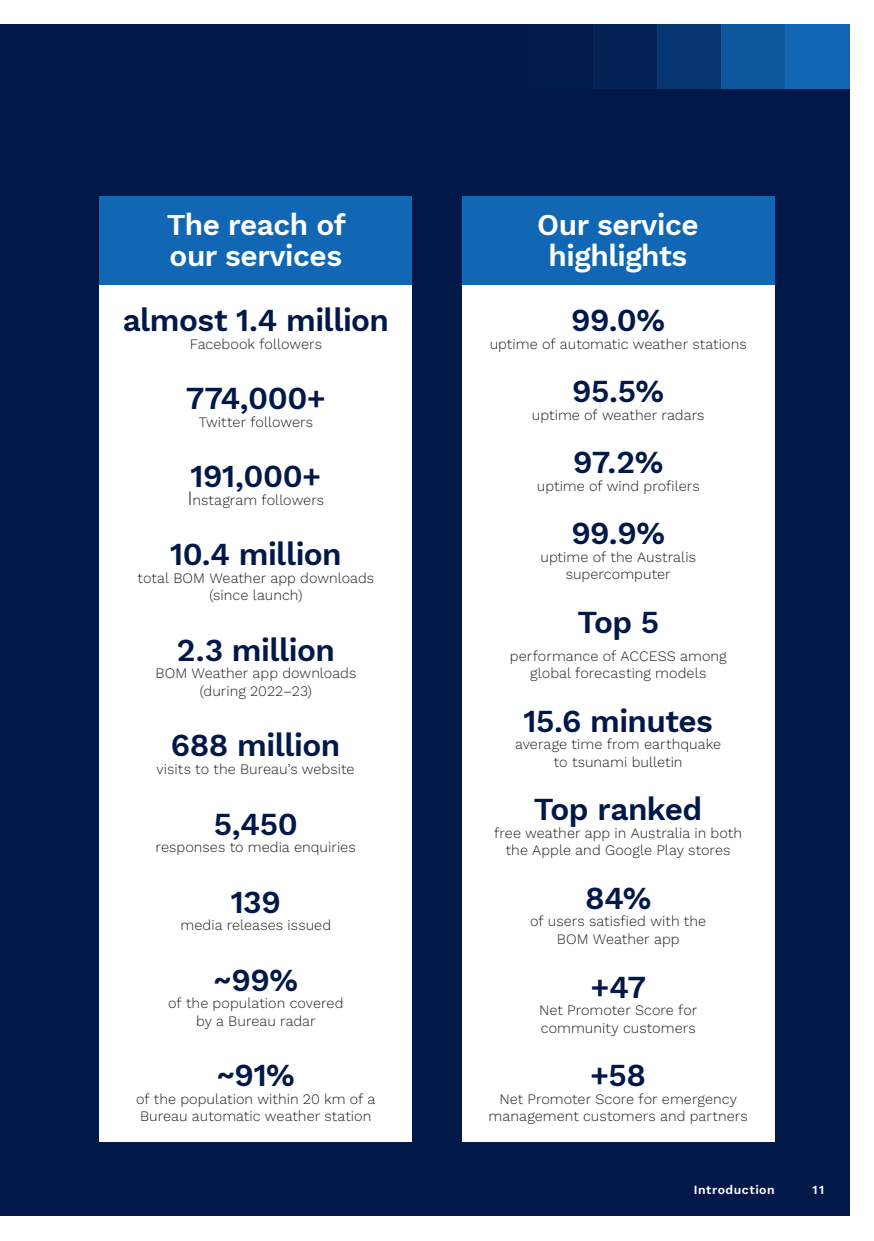
<style>
.page{position:relative;width:874px;height:1241px;background:#fff}
.page>*{position:absolute;margin:0;border:0;box-sizing:border-box;transform-origin:0 0}
.Snapshot_Number{font:600 31.5px "Work Sans";letter-spacing:-.015em;color:#011848}
.Snapshot_H2{font:600 29.75px/31.5px "Work Sans";letter-spacing:-.015em;color:#fff}
.Snapshot_Text{font:300 14.35px/17.5px "Work Sans";letter-spacing:.005em;color:#231f20;text-align:center}
.t1{font:600 12.25px "Work Sans";letter-spacing:.04em;color:#fff}
.s1{font-size:20.47px}
</style>
<div class="page">
<div style="left:0;top:25px;width:849px;height:1190px;background:#011848"></div>
<div style="left:99px;top:239px;width:313px;height:902px;background:#fff"></div>
<div style="left:461px;top:277px;width:313px;height:864px;background:#fff"></div>
<div style="left:461px;top:196px;width:313px;height:88px;background:#1167b3"></div>
<div style="left:99px;top:196px;width:313px;height:88px;background:#1167b3"></div>
<div style="left:785px;top:25px;width:64px;height:64px;background:#1167b3"></div>
<div style="left:721px;top:25px;width:64px;height:64px;background:#0d579d"></div>
<div style="left:657px;top:25px;width:64px;height:64px;background:#073772"></div>
<div style="left:593px;top:25px;width:64px;height:64px;background:#032357"></div>
<div style="left:529px;top:25px;width:64px;height:64px;background:#011b4d"></div>
<h2 class="Snapshot_H2" style="left:167px;top:208px;width:180px">The reach of our services</h2>
<p class="Snapshot_Number" style="left:123px;top:296px;width:268px">almost 1.4 million</p>
<p class="Snapshot_Text" style="left:190px;top:334px;width:134px">Facebook followers</p>
<p class="Snapshot_Number" style="left:186px;top:374px;width:142px">774,000+</p>
<p class="Snapshot_Text" style="left:199px;top:412px;width:116px">Twitter followers</p>
<p class="Snapshot_Number" style="left:190px;top:452px;width:132px">191,000+</p>
<p class="Snapshot_Text" style="left:187px;top:490px;width:138px"><span class="s1">I</span>nstagram followers</p>
<p class="Snapshot_Number" style="left:170px;top:530px;width:173px">10.4 million</p>
<p class="Snapshot_Text" style="left:138px;top:568px;width:238px">total BOM Weather app downloads (since launch)</p>
<p class="Snapshot_Number" style="left:177px;top:626px;width:159px">2.3 million</p>
<p class="Snapshot_Text" style="left:155px;top:664px;width:202px">BOM Weather app downloads (during 2022–23)</p>
<p class="Snapshot_Number" style="left:171px;top:721px;width:171px">688 million</p>
<p class="Snapshot_Text" style="left:156px;top:759px;width:199px">visits to the Bureau’s website</p>
<p class="Snapshot_Number" style="left:213px;top:799px;width:85px">5,450</p>
<p class="Snapshot_Text" style="left:155px;top:837px;width:201px">responses to media enquiries</p>
<p class="Snapshot_Number" style="left:231px;top:877px;width:51px">139</p>
<p class="Snapshot_Text" style="left:180px;top:915px;width:152px">media releases issued</p>
<p class="Snapshot_Number" style="left:213px;top:955px;width:86px">~99%</p>
<p class="Snapshot_Text" style="left:168px;top:993px;width:177px">of the population covered by a Bureau radar</p>
<p class="Snapshot_Number" style="left:216px;top:1051px;width:80px">~91%</p>
<p class="Snapshot_Text" style="left:136px;top:1089px;width:241px;text-align:left">of the population within 20 km of a<br>Bureau automatic weather station</p>
<h2 class="Snapshot_H2" style="left:537px;top:208px;width:163px;text-align:center">Our service highlights</h2>
<p class="Snapshot_Number" style="left:571px;top:296px;width:95px">99.0%</p>
<p class="Snapshot_Text" style="left:489px;top:334px;width:258px">uptime of automatic weather stations</p>
<p class="Snapshot_Number" style="left:572px;top:367px;width:93px">95.5%</p>
<p class="Snapshot_Text" style="left:531px;top:405px;width:174px">uptime of weather radars</p>
<p class="Snapshot_Number" style="left:573px;top:438px;width:91px">97.2%</p>
<p class="Snapshot_Text" style="left:536px;top:476px;width:164px">uptime of wind profilers</p>
<p class="Snapshot_Number" style="left:571px;top:509px;width:95px">99.9%</p>
<p class="Snapshot_Text" style="left:540px;top:547px;width:157px">uptime of the Australis supercomputer</p>
<p class="Snapshot_Number" style="left:577px;top:598px;width:83px">Top 5</p>
<p class="Snapshot_Text" style="left:509px;top:646px;width:218px">performance of ACCESS among global forecasting models</p>
<p class="Snapshot_Number" style="left:523px;top:697px;width:191px">15.6 minutes</p>
<p class="Snapshot_Text" style="left:515px;top:734px;width:207px">average time from earthquake to tsunami bulletin</p>
<p class="Snapshot_Number" style="left:533px;top:785px;width:170px">Top ranked</p>
<p class="Snapshot_Text" style="left:494px;top:823px;width:249px">free weather app in Australia in both the Apple and Google Play stores</p>
<p class="Snapshot_Number" style="left:584px;top:874px;width:68px">84%</p>
<p class="Snapshot_Text" style="left:530px;top:912px;width:177px">of users satisfied with the</p>
<p class="Snapshot_Text" style="left:556px;top:929px;width:124px">BOM Weather app</p>
<p class="Snapshot_Number" style="left:590px;top:962px;width:57px">+47</p>
<p class="Snapshot_Text" style="left:539px;top:1000px;width:160px;text-align:left">Net Promoter Score for community customers</p>
<p class="Snapshot_Number" style="left:590px;top:1051px;width:57px">+58</p>
<p class="Snapshot_Text" style="left:488px;top:1089px;width:260px">Net Promoter Score for emergency management customers and partners</p>
<p class="t1" style="left:693px;top:1180px;width:82px">Introduction</p>
<p class="t1" style="left:812px;top:1180px;width:13px">11</p>
</div>
